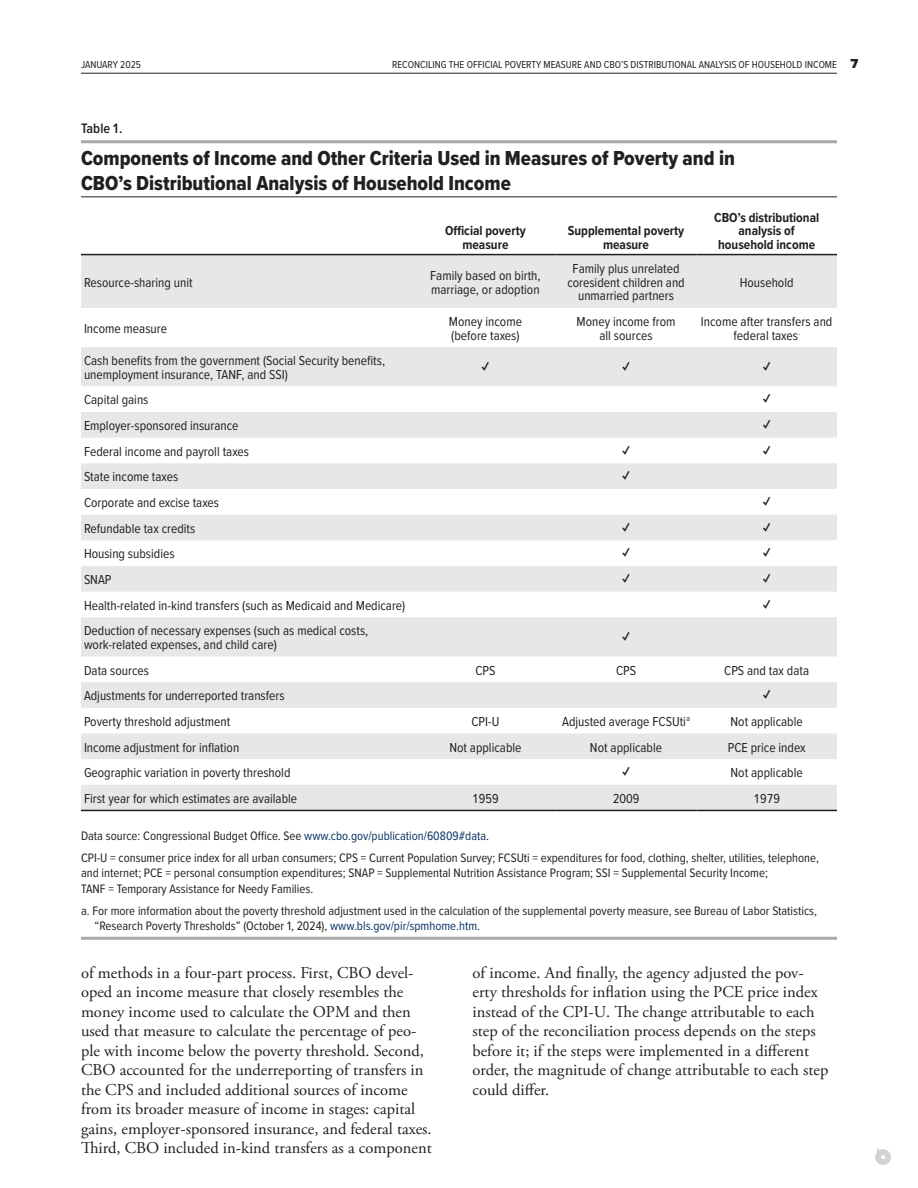
<style>
.page{position:relative;width:918px;height:1188px;background:#fff}
.page>*{position:absolute;margin:0;border:0;box-sizing:border-box;transform-origin:0 0}
.tb2_title{font:21px/25.2px "Proxima Nova Cond Extrabld";color:#231f20}
.bd5_bodytext{font:16.5px/19.5px "Adobe Garamond Pro";color:#231f20}
.t1{font:600 14.25px "Proxima Nova Cond";color:#231f20}
.ts_body_row{font:13.5px/13.5px "Proxima Nova T Cond";color:#231f20}
.ts_header_row{font:700 13.5px/13.5px "Proxima Nova T Cond";color:#231f20;text-align:center}
.ts_body_row-2{font:900 13.5px "Proxima Nova T Cond";color:#231f20}
.n_notes{font:12.75px/15.3px "Proxima Nova Cond";color:#231f20}
.n_notes_list_last{font:12.75px/15.3px "Proxima Nova Cond";color:#231f20}
.t2{font:10.5px "Proxima Nova Cond";color:#231f20}
.s1{font-family:"Proxima Nova";font-weight:900;font-size:13.5px}
.s2{color:#093565}
</style>
<div class="page">
<svg style="left:875px;top:1148px;width:16px;height:17px"></svg>
<hr style="left:81px;top:73px;width:756px;height:1px;background:#231f20">
<hr style="left:81px;top:140px;width:756px;height:3px;background:#a8a9ad">
<hr style="left:81px;top:197px;width:756px;height:1px;background:#231f20">
<hr style="left:81px;top:937px;width:756px;height:3px;background:#a8a9ad">
<svg style="left:81px;top:255px;width:756px;height:555px;fill:#e6e7e9"></svg>
<hr style="left:81px;top:254px;width:334px;height:1px;background:#231f20">
<hr style="left:415px;top:254px;width:141px;height:1px;background:#231f20">
<hr style="left:556px;top:254px;width:140px;height:1px;background:#231f20">
<hr style="left:696px;top:254px;width:141px;height:1px;background:#231f20">
<hr style="left:81px;top:810px;width:334px;height:1px;background:#231f20">
<hr style="left:415px;top:810px;width:141px;height:1px;background:#231f20">
<hr style="left:556px;top:810px;width:140px;height:1px;background:#231f20">
<hr style="left:696px;top:810px;width:141px;height:1px;background:#231f20">
<p class="t2" style="left:81px;top:56px;width:11px">January</p>
<p class="t2" style="left:120px;top:56px;width:22px">2025</p>
<p class="t2" style="left:392px;top:56px;width:468px">RECONCILING THE OFFICIAL POVERTY MEASURE AND CBO’S DISTRIBUTIONAL ANALYSIS OF HOUSEHOLD INCOME <span class="s1">7</span></p>
<p class="t1" style="left:81px;top:118px;width:43px">Table 1 .</p>
<p class="tb2_title" style="left:81px;top:145px;width:655px">Components of Income and Other Criteria Used in Measures of Poverty and in<br>CBO’s Distributional Analysis of Household Income</p>
<p class="ts_header_row" style="left:445px;top:224px;width:82px">Official poverty measure</p>
<p class="ts_header_row" style="left:568px;top:224px;width:118px">Supplemental poverty measure</p>
<p class="ts_header_row" style="left:714px;top:211px;width:107px">CBO’s distributional analysis of household income</p>
<p class="ts_body_row" style="left:84px;top:276px;width:110px">Resource-sharing unit</p>
<p class="ts_body_row" style="left:430px;top:269px;width:112px">Family based on birth, marriage, or adoption</p>
<p class="ts_body_row" style="left:567px;top:263px;width:119px;text-align:center">Family plus unrelated coresident children and unmarried partners</p>
<p class="ts_body_row" style="left:740px;top:276px;width:55px">Household</p>
<p class="ts_body_row" style="left:84px;top:322px;width:85px">Income measure</p>
<p class="ts_body_row" style="left:449px;top:315px;width:75px">Money income (before taxes)</p>
<p class="ts_body_row" style="left:576px;top:315px;width:101px;text-align:center">Money income from all sources</p>
<p class="ts_body_row" style="left:701px;top:315px;width:133px;text-align:center">Income after transfers and federal taxes<sup>.</sup></p>
<p class="ts_body_row" style="left:84px;top:354px;width:303px">Cash benefits from the government (Social Security benefits, unemployment insurance, TANF, and SSI)</p>
<p class="ts_body_row-2" style="left:482px;top:360px;width:9px">✓</p>
<p class="ts_body_row-2" style="left:622px;top:360px;width:9px">✓</p>
<p class="ts_body_row-2" style="left:763px;top:360px;width:9px">✓</p>
<p class="ts_body_row" style="left:84px;top:394px;width:66px">Capital gains</p>
<p class="ts_body_row-2" style="left:763px;top:392px;width:9px">✓</p>
<p class="ts_body_row" style="left:84px;top:419px;width:156px">Employer-sponsored insurance</p>
<p class="ts_body_row-2" style="left:763px;top:418px;width:9px">✓</p>
<p class="ts_body_row" style="left:84px;top:445px;width:167px">Federal income and payroll taxes</p>
<p class="ts_body_row-2" style="left:622px;top:443px;width:9px">✓</p>
<p class="ts_body_row-2" style="left:763px;top:443px;width:9px">✓</p>
<p class="ts_body_row" style="left:84px;top:470px;width:96px">State income taxes</p>
<p class="ts_body_row-2" style="left:622px;top:469px;width:9px">✓</p>
<p class="ts_body_row" style="left:84px;top:496px;width:137px">Corporate and excise taxes</p>
<p class="ts_body_row-2" style="left:763px;top:495px;width:9px">✓</p>
<p class="ts_body_row" style="left:84px;top:522px;width:113px">Refundable tax credits</p>
<p class="ts_body_row-2" style="left:622px;top:520px;width:9px">✓</p>
<p class="ts_body_row-2" style="left:763px;top:520px;width:9px">✓</p>
<p class="ts_body_row" style="left:84px;top:547px;width:92px">Housing subsidies</p>
<p class="ts_body_row-2" style="left:622px;top:546px;width:9px">✓</p>
<p class="ts_body_row-2" style="left:763px;top:546px;width:9px">✓</p>
<p class="ts_body_row" style="left:84px;top:573px;width:29px">SNAP</p>
<p class="ts_body_row-2" style="left:622px;top:572px;width:9px">✓</p>
<p class="ts_body_row-2" style="left:763px;top:572px;width:9px">✓</p>
<p class="ts_body_row" style="left:84px;top:599px;width:323px">Health-related in-kind transfers (such as Medicaid and Medicare)</p>
<p class="ts_body_row-2" style="left:763px;top:597px;width:9px">✓</p>
<p class="ts_body_row" style="left:84px;top:624px;width:286px">Deduction of necessary expenses (such as medical costs, work-related expenses, and child care)</p>
<p class="ts_body_row-2" style="left:622px;top:630px;width:9px">✓</p>
<p class="ts_body_row" style="left:84px;top:664px;width:67px">Data sources</p>
<p class="ts_body_row" style="left:475px;top:664px;width:22px">CPS</p>
<p class="ts_body_row" style="left:616px;top:664px;width:22px">CPS</p>
<p class="ts_body_row" style="left:724px;top:664px;width:86px">CPS and tax data</p>
<p class="ts_body_row" style="left:84px;top:689px;width:202px">Adjustments for underreported transfers</p>
<p class="ts_body_row-2" style="left:763px;top:688px;width:9px">✓</p>
<p class="ts_body_row" style="left:84px;top:715px;width:148px">Poverty threshold adjustment</p>
<p class="ts_body_row" style="left:471px;top:715px;width:29px">CPI-U</p>
<p class="ts_body_row" style="left:562px;top:715px;width:129px">Adjusted average FCSUti<sup>a</sup></p>
<p class="ts_body_row" style="left:731px;top:715px;width:74px">Not applicable</p>
<p class="ts_body_row" style="left:84px;top:741px;width:157px">Income adjustment for inflation</p>
<p class="ts_body_row" style="left:449px;top:741px;width:74px">Not applicable</p>
<p class="ts_body_row" style="left:590px;top:741px;width:74px">Not applicable</p>
<p class="ts_body_row" style="left:728px;top:741px;width:79px">PCE price index</p>
<p class="ts_body_row" style="left:84px;top:766px;width:208px">Geographic variation in poverty threshold</p>
<p class="ts_body_row-2" style="left:622px;top:765px;width:9px">✓</p>
<p class="ts_body_row" style="left:731px;top:766px;width:74px">Not applicable</p>
<p class="ts_body_row" style="left:84px;top:792px;width:215px">First year for which estimates are available</p>
<p class="ts_body_row" style="left:472px;top:792px;width:28px">1959</p>
<p class="ts_body_row" style="left:613px;top:792px;width:28px">2009</p>
<p class="ts_body_row" style="left:753px;top:792px;width:28px">1979</p>
<p class="n_notes" style="left:81px;top:828px;width:410px">Data source: Congressional Budget Office. See <span class="s2">www.cbo.gov/publication/60809#data</span>.</p>
<p class="n_notes" style="left:81px;top:850px;width:739px">CPI-U = consumer price index for all urban consumers; CPS = Current Population Survey; FCSUti = expenditures for food, clothing, shelter, utilities, telephone, and internet; PCE = personal consumption expenditures; SNAP = Supplemental Nutrition Assistance Program; SSI = Supplemental Security Income;<br>TANF = Temporary Assistance for Needy Families.</p>
<p class="n_notes_list_last" style="left:94px;top:902px;width:724px;text-indent:-14px">a. For more information about the poverty threshold adjustment used in the calculation of the supplemental poverty measure, see Bureau of Labor Statistics, “Research Poverty Thresholds” (October 1, 2024), <span class="s2">www.bls.gov/pir/spmhome.htm</span>.</p>
<p class="bd5_bodytext" style="left:81px;top:964px;width:352px">of methods in a four-part process. First, CBO devel&shy;oped an income measure that closely resembles the money income used to calculate the OPM and then used that measure to calculate the percentage of peo&shy;ple with income below the poverty threshold. Second, CBO accounted for the underreporting of transfers in the CPS and included additional sources of income from its broader measure of income in stages: capital gains, employer-sponsored insurance, and federal taxes.<br>Third, CBO included in-kind transfers as a component</p>
<p class="bd5_bodytext" style="left:472px;top:964px;width:357px">of income. And finally, the agency adjusted the pov&shy;erty thresholds for inflation using the PCE price index instead of the CPI-U. The change attributable to each step of the reconciliation process depends on the steps before it; if the steps were implemented in a different order, the magnitude of change attributable to each step could differ.</p>
</div>
